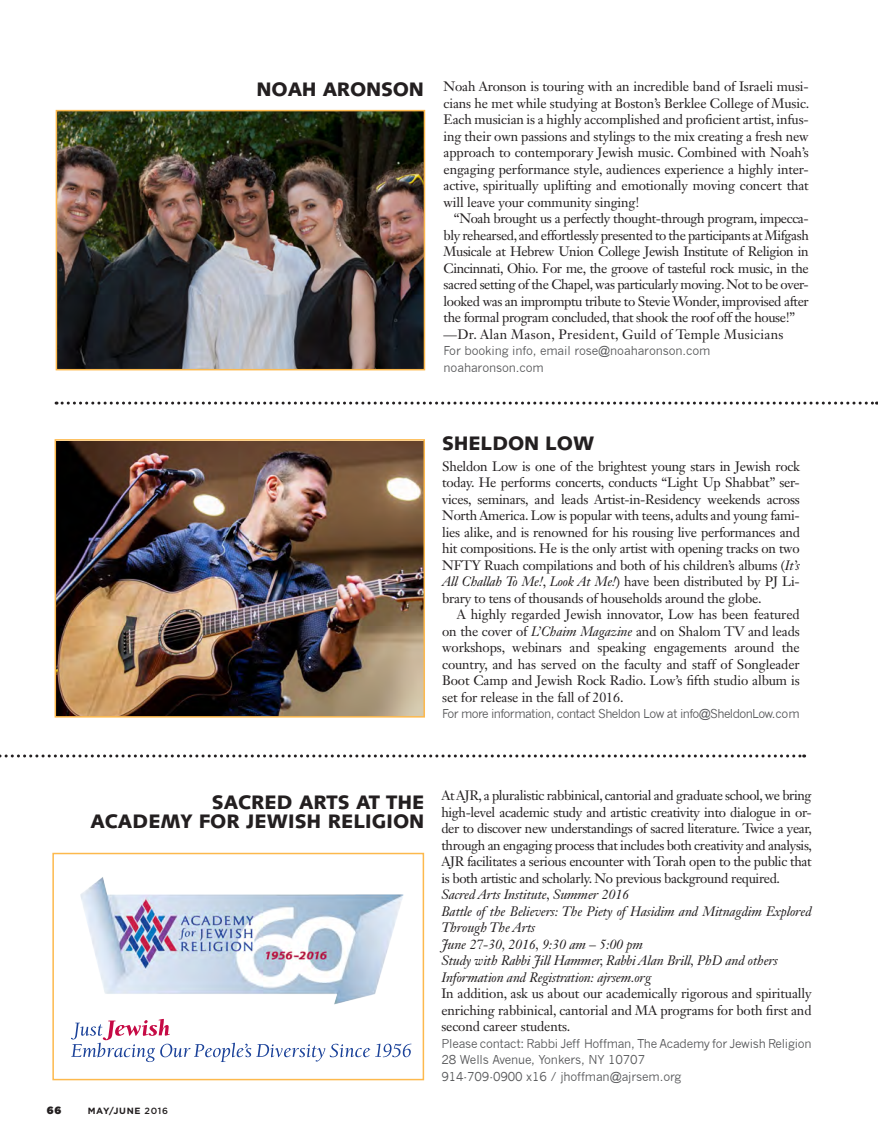
<style>
.page{position:relative;width:878px;height:1134px;background:#fff}
.page>*{position:absolute;margin:0;border:0;box-sizing:border-box;transform-origin:0 0}
._7_04_Book_Guide_Bod{font:900 19.5px "Syntax LT Std";color:#231f20}
._7_04_Book_Guide_Bod-2{font:13.5px/16.5px "Janson Text LT Std";letter-spacing:-.01em;color:#231f20;text-align:justify}
._7_04_Book_Guide_Bod-3{font:italic 13.5px/16.5px "Janson Text LT Std";letter-spacing:-.01em;color:#231f20}
._7_04_Book_Guide_Bod-4{font:13.5px "Janson Text LT Std";letter-spacing:.02em;color:#231f20}
._7_04_Book_Guide_Bod-5{font:12px "News Gothic";letter-spacing:-.02em;color:#57585a}
._7_04_Book_Guide_Bod-6{font:12px "News Gothic";letter-spacing:-.05em;color:#57585a}
._9_02_All-Folio_Numb{font:900 10.5px "Gotham";color:#231f20}
._9_01_All-Folio_Tag{font:700 9px "Gotham";letter-spacing:.075em;color:#231f20}
.s1{font-style:italic}
.s2{font-weight:500}
</style>
<div class="page">
<img style="left:58px;top:442px;width:364px;height:273px">
<div style="left:55px;top:439px;width:370px;height:279px;border:2px solid #fdb94d"></div>
<img style="left:80px;top:877px;width:324px;height:128px">
<svg style="left:71px;top:1019px;width:340px;height:43px"></svg>
<div style="left:52px;top:853px;width:372px;height:227px;border:2px solid #fdb94d"></div>
<img style="left:59px;top:113px;width:363px;height:254px">
<div style="left:56px;top:110px;width:369px;height:260px;border:2px solid #fdb94d"></div>
<svg style="left:56px;top:402px;width:821px;height:3px"></svg>
<svg style="left:0;top:754px;width:804px;height:4px"></svg>
<p class="_7_04_Book_Guide_Bod" style="left:257px;top:77px;width:169px">NOAH ARONSON</p>
<p class="_7_04_Book_Guide_Bod-2" style="left:443px;top:78px;width:367px">Noah Aronson is touring with an incredible band of Israeli musi&shy;cians he met while studying at Boston’s Berklee College of Music.<br>Each musician is a highly accomplished and proficient artist, infus&shy;ing their own passions and stylings to the mix creating a fresh new approach to contemporary Jewish music. Combined with Noah’s engaging performance style, audiences experience a highly inter&shy;active, spiritually uplifting and emotionally moving concert that will leave your community singing!</p>
<p class="_7_04_Book_Guide_Bod-2" style="left:443px;top:210px;width:367px;text-indent:10px">“Noah brought us a perfectly thought-through program, impecca&shy;bly rehearsed, and effortlessly presented to the participants at Mifgash Musicale at Hebrew Union College Jewish Institute of Religion in Cincinnati, Ohio. For me, the groove of tasteful rock music, in the sacred setting of the Chapel, was particularly moving. Not to be over&shy;looked was an impromptu tribute to Stevie Wonder, improvised after the formal program concluded, that shook the roof off the house!”</p>
<p class="_7_04_Book_Guide_Bod-4" style="left:443px;top:325px;width:341px">—Dr. Alan Mason, President, Guild of Temple Musicians</p>
<p class="_7_04_Book_Guide_Bod-5" style="left:443px;top:344px;width:268px">For booking info, email rose@noaharonson.com</p>
<p class="_7_04_Book_Guide_Bod-5" style="left:443px;top:360px;width:102px">noaharonson.com</p>
<p class="_7_04_Book_Guide_Bod" style="left:442px;top:432px;width:154px">SHELDON LOW</p>
<p class="_7_04_Book_Guide_Bod-2" style="left:442px;top:458px;width:359px">Sheldon Low is one of the brightest young stars in Jewish rock today. He performs concerts, conducts “Light Up Shabbat” ser&shy;vices, seminars, and leads Artist-in-Residency weekends across North America. Low is popular with teens, adults and young fami&shy;lies alike, and is renowned for his rousing live performances and hit compositions. He is the only artist with opening tracks on two NFTY Ruach compilations and both of his children’s albums (<span class="s1">It’s All Challah To Me!</span>, <span class="s1">Look At Me!</span>) have been distributed by PJ Li&shy;brary to tens of thousands of households around the globe.</p>
<p class="_7_04_Book_Guide_Bod-2" style="left:442px;top:606px;width:359px;text-indent:15px">A highly regarded Jewish innovator, Low has been featured on the cover of <span class="s1">L’Chaim Magazine</span> and on Shalom TV and leads workshops, webinars and speaking engagements around the country, and has served on the faculty and staff of Songleader Boot Camp and Jewish Rock Radio. Low’s fifth studio album is set for release in the fall of 2016.</p>
<p class="_7_04_Book_Guide_Bod-6" style="left:442px;top:707px;width:359px">For more information, contact Sheldon Low at info@SheldonLow.com</p>
<p class="_7_04_Book_Guide_Bod" style="left:212px;top:790px;width:214px">SACRED ARTS AT THE</p>
<p class="_7_04_Book_Guide_Bod" style="left:90px;top:810px;width:335px">ACADEMY FOR JEWISH RELIGION</p>
<p class="_9_02_All-Folio_Numb" style="left:47px;top:1104px;width:16px">66</p>
<p class="_9_01_All-Folio_Tag" style="left:88px;top:1105px;width:82px">MAY/JUNE <span class="s2">2016</span></p>
<p class="_7_04_Book_Guide_Bod-2" style="left:441px;top:787px;width:372px">At AJR, a pluralistic rabbinical, cantorial and graduate school, we bring high-level academic study and artistic creativity into dialogue in or&shy;der to discover new understandings of sacred literature. Twice a year, through an engaging process that includes both creativity and analysis, AJR facilitates a serious encounter with Torah open to the public that is both artistic and scholarly. No previous background required.</p>
<p class="_7_04_Book_Guide_Bod-3" style="left:441px;top:887px;width:189px">Sacred Arts Institute, Summer 2016</p>
<p class="_7_04_Book_Guide_Bod-3" style="left:441px;top:903px;width:372px">Battle of the Believers: The Piety of Hasidim and Mitnagdim Explored<br>Through The Arts</p>
<p class="_7_04_Book_Guide_Bod-3" style="left:441px;top:936px;width:203px">June 27-30, 2016, 9:30 am – 5:00 pm</p>
<p class="_7_04_Book_Guide_Bod-3" style="left:441px;top:953px;width:338px">Study with Rabbi Jill Hammer, Rabbi Alan Brill, PhD and others</p>
<p class="_7_04_Book_Guide_Bod-3" style="left:441px;top:969px;width:211px">Information and Registration: ajrsem.org</p>
<p class="_7_04_Book_Guide_Bod-2" style="left:441px;top:985px;width:371px">In addition, ask us about our academically rigorous and spiritually enriching rabbinical, cantorial and MA programs for both first and second career students.</p>
<p class="_7_04_Book_Guide_Bod-5" style="left:441px;top:1037px;width:371px">Please contact: Rabbi Jeff Hoffman, The Academy for Jewish Religion</p>
<p class="_7_04_Book_Guide_Bod-5" style="left:441px;top:1053px;width:205px">28 Wells Avenue, Yonkers, NY 10707</p>
<p class="_7_04_Book_Guide_Bod-5" style="left:441px;top:1070px;width:241px">914-709-0900 x16 / jhoffman@ajrsem.org</p>
</div>
